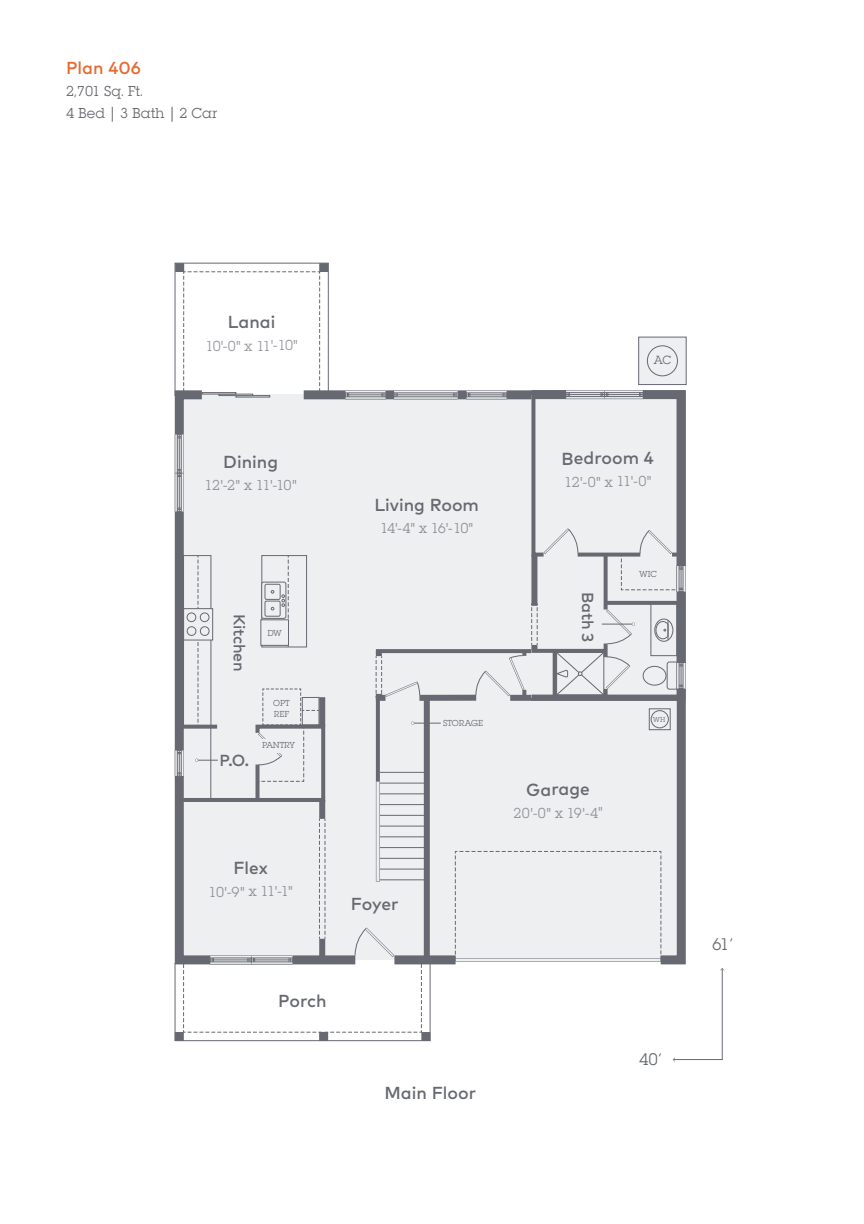
<style>
.page{position:relative;width:864px;height:1224px;background:#fff}
.page>*{position:absolute;margin:0;border:0;box-sizing:border-box;transform-origin:0 0}
.t1{font:500 17.4px "Mark OT";letter-spacing:-.01em;color:#676972}
.t2{font:500 17.4px "Mark OT";color:#e56a30}
.t3{font:17.4px "Lubalin Graph";color:#676972}
.t4{font:500 16px "Mark OT";letter-spacing:-.02em;color:#676972}
.t5{font:15px "Lubalin Graph";letter-spacing:-.075em;color:rgb(103 105 114/.7)}
.t6{font:14.8px/22.4px "Lubalin Graph";color:#67686e}
.t7{font:12.2px "Lubalin Graph";color:#676972}
.t8{font:9px/10.8px "Lubalin Graph";color:#676972}
.t9{font:7.6px "Lubalin Graph";color:#676972}
</style>
<div class="page">
<svg style="left:183px;top:271px;width:137px;height:115px"></svg>
<div style="left:175px;top:263px;width:153px;height:133px;border:1px solid #676972"></div>
<div style="left:638px;top:337px;width:48px;height:48px;background:#edeff0;border:1px solid #676972"></div>
<div style="left:647px;top:345px;width:30px;height:31px;border:1px solid #676972;border-radius:50%"></div>
<hr style="left:673px;top:1059px;width:49px;height:1px;background:#676972">
<hr style="left:721px;top:969px;width:1px;height:91px;background:#676972">
<svg style="left:174px;top:386px;width:120px;height:433px;background:#e5e7e8"></svg>
<div style="left:294px;top:386px;width:392px;height:583px;background:#edeff0"></div>
<div style="left:394px;top:955px;width:61px;height:9px;background:#676972"></div>
<div style="left:175px;top:263px;width:9px;height:9px;background:#676972"></div>
<div style="left:319px;top:263px;width:9px;height:9px;background:#676972"></div>
<svg style="left:376px;top:704px;width:4px;height:77px"></svg>
<svg style="left:376px;top:781px;width:4px;height:38px"></svg>
<hr style="left:376px;top:782px;width:3px;height:99px;background:#676972">
<div style="left:423px;top:696px;width:6px;height:264px;background:#676972"></div>
<div style="left:419px;top:695px;width:57px;height:6px;background:#676972"></div>
<div style="left:510px;top:695px;width:170px;height:6px;background:#676972"></div>
<svg style="left:376px;top:649px;width:99px;height:4px"></svg>
<div style="left:319px;top:800px;width:6px;height:19px;background:#676972"></div>
<svg style="left:373px;top:651px;width:47px;height:53px;background:#dddfe1"></svg>
<svg style="left:175px;top:434px;width:9px;height:78px"></svg>
<svg style="left:174px;top:819px;width:256px;height:222px"></svg>
<svg style="left:466px;top:390px;width:40px;height:9px"></svg>
<svg style="left:393px;top:390px;width:64px;height:9px"></svg>
<svg style="left:345px;top:390px;width:40px;height:9px"></svg>
<svg style="left:522px;top:386px;width:164px;height:324px;background:#e2e4e6"></svg>
<div style="left:531px;top:695px;width:149px;height:6px;background:#676972"></div>
<div style="left:531px;top:555px;width:6px;height:51px;background:#676972"></div>
<svg style="left:540px;top:649px;width:14px;height:4px"></svg>
<hr style="left:605px;top:601px;width:76px;height:4px;background:#676972">
<svg style="left:475px;top:603px;width:65px;height:95px;background:#e0e2e3"></svg>
<svg style="left:552px;top:651px;width:2px;height:44px"></svg>
<svg style="left:603px;top:597px;width:4px;height:6px"></svg>
<svg style="left:529px;top:390px;width:156px;height:207px;background:#dcdee0"></svg>
<svg style="left:554px;top:603px;width:131px;height:95px;background:#d3d5d8"></svg>
<svg style="left:175px;top:556px;width:152px;height:248px;background:#dbdddf"></svg>
<svg style="left:411px;top:722px;width:29px;height:3px"></svg>
<p class="t2" style="left:66px;top:56px;width:76px">Plan 406</p>
<p class="t6" style="left:66px;top:80px;width:153px">2,701 Sq. Ft.<br>4 Bed | 3 Bath | 2 Car</p>
<p class="t1" style="left:228px;top:311px;width:49px">Lanai</p>
<p class="t5" style="left:205px;top:337px;width:94px">10'-0" x 11'-10"</p>
<p class="t7" style="left:653px;top:353px;width:19px">AC</p>
<p class="t1" style="left:223px;top:450px;width:56px">Dining</p>
<p class="t5" style="left:204px;top:476px;width:94px">12'-2" x 11'-10"</p>
<p class="t4" style="left:250px;top:614px;width:59px;rotate:90deg">Kitchen</p>
<p class="t4" style="left:219px;top:751px;width:31px">P.O.</p>
<p class="t8" style="left:267px;top:627px;width:16px">DW</p>
<p class="t8" style="left:273px;top:698px;width:18px">OPT<br>REF</p>
<p class="t8" style="left:262px;top:740px;width:34px">PANTRY</p>
<p class="t1" style="left:233px;top:857px;width:36px">Flex</p>
<p class="t5" style="left:208px;top:883px;width:86px">10'-9" x 11'-1"</p>
<p class="t1" style="left:374px;top:494px;width:106px">Living Room</p>
<p class="t5" style="left:380px;top:520px;width:95px">14'-4" x 16'-10"</p>
<p class="t8" style="left:443px;top:717px;width:41px">STORAGE</p>
<p class="t1" style="left:561px;top:447px;width:94px">Bedroom 4</p>
<p class="t5" style="left:564px;top:473px;width:89px">12'-0" x 11'-0"</p>
<p class="t1" style="left:581px;top:447px;width:50px">Flex 2</p>
<p class="t5" style="left:562px;top:473px;width:89px">12'-0" x 11'-0"</p>
<p class="t4" style="left:598px;top:592px;width:51px;rotate:90deg">Bath 3</p>
<p class="t1" style="left:526px;top:778px;width:65px">Garage</p>
<p class="t5" style="left:513px;top:804px;width:91px">20'-0" x 19'-4"</p>
<p class="t8" style="left:639px;top:569px;width:19px">WIC</p>
<p class="t8" style="left:636px;top:569px;width:16px">PET</p>
<p class="t9" style="left:652px;top:715px;width:14px">WH</p>
<p class="t1" style="left:350px;top:893px;width:49px">Foyer</p>
<p class="t1" style="left:278px;top:990px;width:50px">Porch</p>
<p class="t1" style="left:384px;top:1082px;width:93px">Main Floor</p>
<p class="t3" style="left:639px;top:1050px;width:24px">40’</p>
<p class="t3" style="left:712px;top:934px;width:23px">61’</p>
</div>
